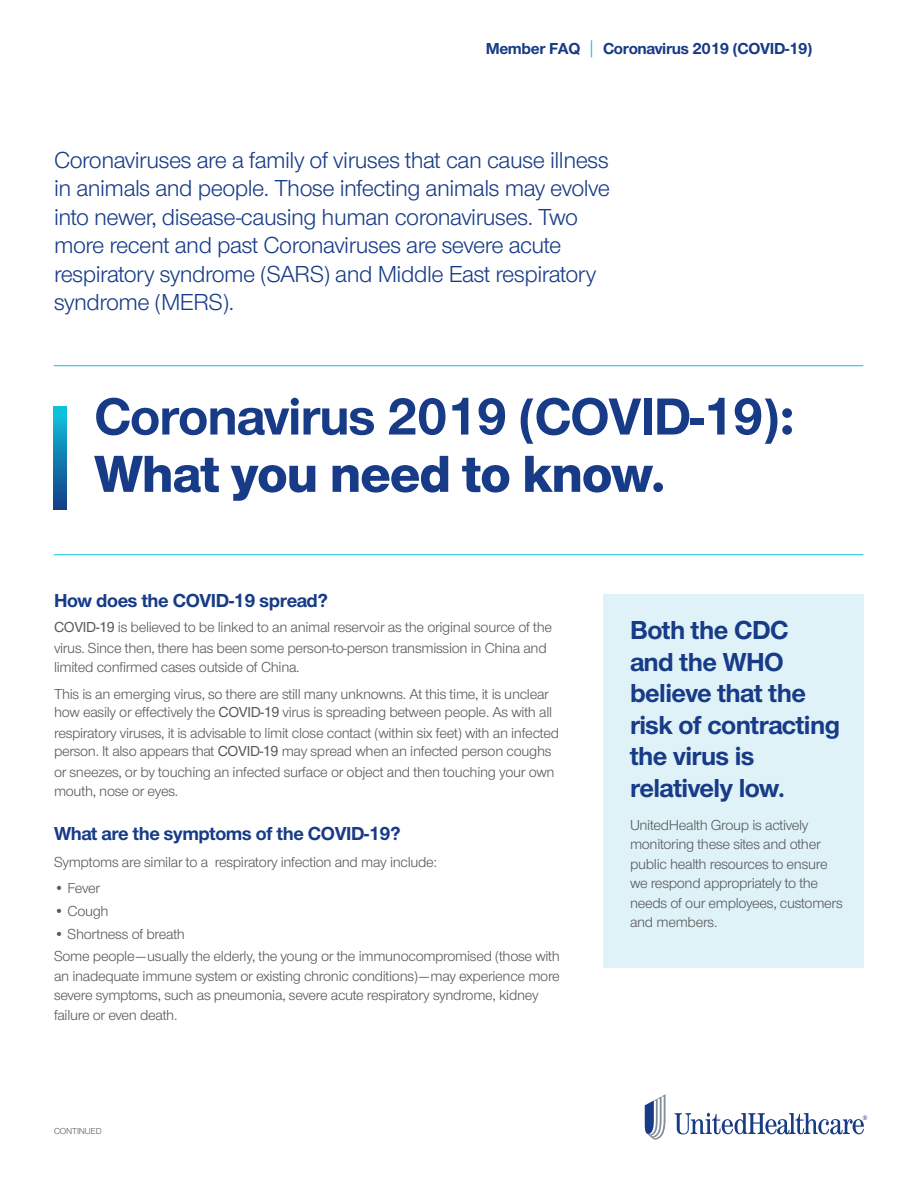
<style>
.page{position:relative;width:918px;height:1188px;background:#fff}
.page>*{position:absolute;margin:0;border:0;box-sizing:border-box;transform-origin:0 0}
.t1{font:700 54px/57.3px "UHC Sans";letter-spacing:-.02em;color:#173b87}
.t2{font:700 27px/31.5px "UHC Sans";letter-spacing:-.02em;color:#173b87}
.t3{font:24px/28.5px "UHC Sans";letter-spacing:-.02em;color:#173b87}
.t4{font:700 19.5px "UHC Sans";letter-spacing:-.02em;color:#173b87}
.t5{font:700 16.5px "UHC Sans";letter-spacing:-.02em;color:#173b87}
.t6{font:15px/19.5px "UHC Sans";letter-spacing:-.02em;color:#58595b}
.t7{font:9px "UHC Sans";letter-spacing:-.02em;color:#58595b}
.s1{font-weight:400;font-size:20.7px;color:#0dc0dc}
.s2{font-weight:800}
</style>
<div class="page">
<svg style="left:675px;top:1113px;width:192px;height:21px"></svg>
<svg style="left:645px;top:1094px;width:21px;height:46px"></svg>
<hr style="left:54px;top:365px;width:809px;height:1px;background:#0dc0dc">
<hr style="left:54px;top:554px;width:809px;height:1px;background:#0dc0dc">
<svg style="left:53px;top:406px;width:14px;height:104px"></svg>
<div style="left:603px;top:594px;width:261px;height:374px;background:#dff2f7"></div>
<p class="t5" style="left:486px;top:37px;width:328px">Member FAQ <span class="s1">|</span> Coronavirus 2019 (COVID-19)</p>
<p class="t3" style="left:54px;top:145px;width:558px">Coronaviruses are a family of viruses that can cause illness in animals and people. Those infecting animals may evolve into newer, disease-causing human coronaviruses. Two more recent and past Coronaviruses are severe acute respiratory syndrome (SARS) and Middle East respiratory syndrome (MERS).</p>
<h1 class="t1" style="left:94px;top:386px;width:702px">Coronavirus 2019 (COVID-19)<span class="s2">:<br>What you need to know.</span></h1>
<h3 class="t4" style="left:54px;top:587px;width:276px">How does the COVID-19 spread?</h3>
<p class="t6" style="left:54px;top:616px;width:500px;line-height:21px">COVID-19 is believed to be linked to an animal reservoir as the original source of the virus. Since then, there has been some person-to-person transmission in China and</p>
<p class="t6" style="left:54px;top:654px;width:496px;line-height:26.2px">limited confirmed cases outside of China.<br>This is an emerging virus, so there are still many unknowns. At this time, it is unclear</p>
<p class="t6" style="left:54px;top:701px;width:507px;line-height:21px">how easily or effectively the COVID-19 virus is spreading between people. As with all respiratory viruses, it is advisable to limit close contact (within six feet) with an infected</p>
<p class="t6" style="left:54px;top:740px;width:502px;line-height:21px">person. It also appears that COVID-19 may spread when an infected person coughs or sneezes, or by touching an infected surface or object and then touching your own</p>
<p class="t6" style="left:54px;top:781px;width:126px">mouth, nose or eyes.</p>
<h3 class="t4" style="left:54px;top:821px;width:348px">What are the symptoms of the COVID-19?</h3>
<p class="t6" style="left:54px;top:851px;width:385px">Symptoms are similar to a respiratory infection and may include:</p>
<p class="t6" style="left:54px;top:878px;width:48px">• Fever</p>
<p class="t6" style="left:54px;top:900px;width:56px">• Cough</p>
<p class="t6" style="left:54px;top:922px;width:507px;line-height:22.8px">• Shortness of breath<br>Some people—usually the elderly, the young or the immunocompromised (those with</p>
<p class="t6" style="left:54px;top:966px;width:507px">an inadequate immune system or existing chronic conditions)—may experience more severe symptoms, such as pneumonia, severe acute respiratory syndrome, kidney failure or even death.</p>
<p class="t7" style="left:54px;top:1125px;width:49px">CONTINUED</p>
<h2 class="t2" style="left:630px;top:613px;width:212px">Both the CDC<br>and the WHO believe that the risk of contracting the virus is relatively low.</h2>
<p class="t6" style="left:630px;top:814px;width:214px">UnitedHealth Group is actively monitoring these sites and other public health resources to ensure we respond appropriately to the needs of our employees, customers and members.</p>
</div>
